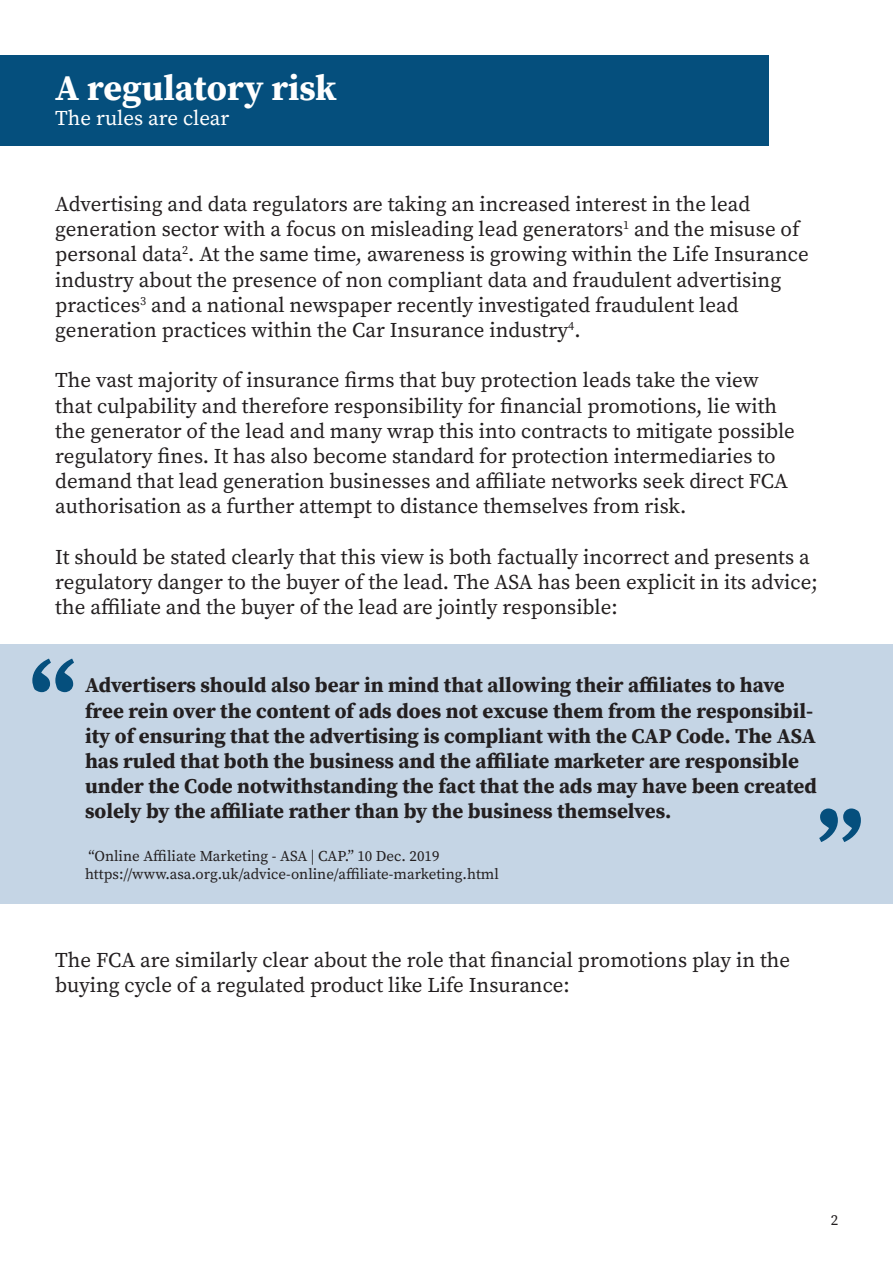
<style>
.page{position:relative;width:893px;height:1263px;background:#fff}
.page>*{position:absolute;margin:0;border:0;box-sizing:border-box;transform-origin:0 0}
.t1{font:108px "Source Serif Variable";color:#054f7d}
.t2{font:36px "Source Serif Variable";letter-spacing:.025em;color:#fff}
.t3{font:21px/25.2px "Source Serif Variable";color:#231f20}
.t4{font:21px/25.2px "Source Serif Variable";letter-spacing:.02em;color:#231f20}
.t5{font:21px "Source Serif Variable";color:#fff}
.t6{font:15px/18px "Source Serif Variable";color:#231f20}
</style>
<div class="page">
<div style="left:1px;top:55px;width:768px;height:91px;background:#054f7d"></div>
<div style="left:0;top:644px;width:893px;height:259px;background:#c5d5e5"></div>
<h2 class="t2" style="left:55px;top:64px;width:281px">A regulatory risk</h2>
<p class="t5" style="left:55px;top:104px;width:176px">The rules are clear</p>
<p class="t3" style="left:55px;top:191px;width:755px">Advertising and data regulators are taking an increased interest in the lead generation sector with a focus on misleading lead generators<sup>1</sup> and the misuse of personal data<sup>2</sup>. At the same time, awareness is growing within the Life Insurance industry about the presence of non compliant data and fraudulent advertising practices<sup>3</sup> and a national newspaper recently investigated fraudulent lead generation practices within the Car Insurance industry<sup>4</sup>.</p>
<p class="t3" style="left:55px;top:368px;width:741px">The vast majority of insurance firms that buy protection leads take the view that culpability and therefore responsibility for financial promotions, lie with the generator of the lead and many wrap this into contracts to mitigate possible regulatory fines. It has also become standard for protection intermediaries to demand that lead generation businesses and affiliate networks seek direct FCA authorisation as a further attempt to distance themselves from risk.</p>
<p class="t3" style="left:55px;top:544px;width:764px">It should be stated clearly that this view is both factually incorrect and presents a regulatory danger to the buyer of the lead. The ASA has been explicit in its advice; the affiliate and the buyer of the lead are jointly responsible:</p>
<h1 class="t1" style="left:30px;top:630px;width:46px">“</h1>
<p class="t4" style="left:85px;top:673px;width:733px">Advertisers should also bear in mind that allowing their affiliates to have free rein over the content of ads does not excuse them from the responsibil&shy;ity of ensuring that the advertising is compliant with the CAP Code. The ASA has ruled that both the business and the affiliate marketer are responsible under the Code notwithstanding the fact that the ads may have been created solely by the affiliate rather than by the business themselves.</p>
<p class="t6" style="left:85px;top:846px;width:415px">“Online Affiliate Marketing - ASA | CAP.” 10 Dec. 2019 https://www.asa.org.uk/advice-online/affiliate-marketing.html</p>
<h1 class="t1" style="left:817px;top:780px;width:46px">”</h1>
<p class="t3" style="left:55px;top:947px;width:736px">The FCA are similarly clear about the role that financial promotions play in the buying cycle of a regulated product like Life Insurance:</p>
<p class="t6" style="left:831px;top:1210px;width:9px">2</p>
</div>
